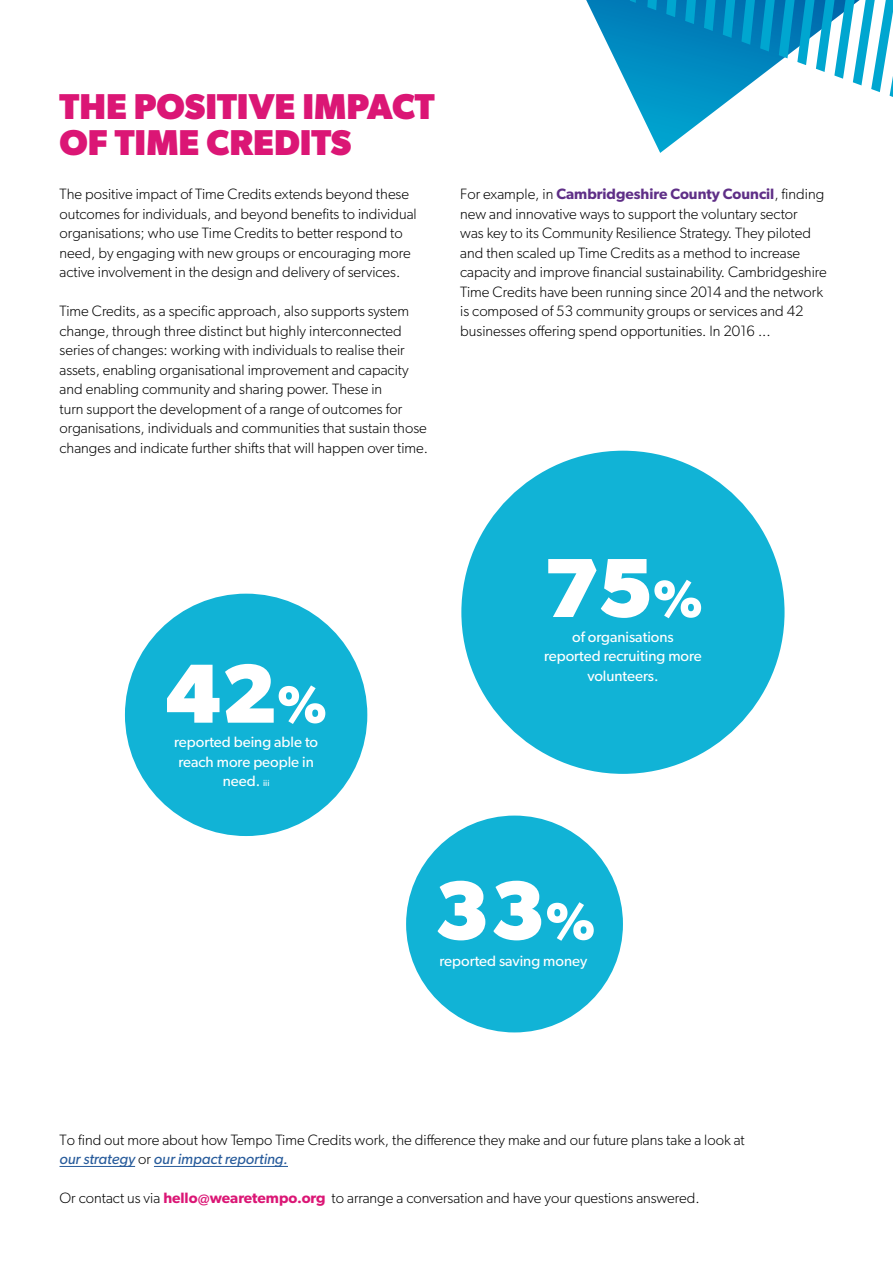
<style>
.page{position:relative;width:893px;height:1263px;background:#fff}
.page>*{position:absolute;margin:0;border:0;box-sizing:border-box;transform-origin:0 0}
.t1{font:700 84px "Gibson";color:#fff}
.t2{font:700 36px/36px "Gibson";color:#db1675}
.t3{font:300 15px/19.5px "Gibson";color:#000}
.t4{font:15px/19.5px "Gibson";color:#fff;text-align:center}
.s1{font-weight:600;color:#5f2f87}
.s2{font-size:52.5px}
.s3{font-size:9px}
.s4{font-weight:400;font-style:italic;color:#275b9b}
.s5{font-weight:600;color:#db1675}
</style>
<div class="page">
<svg style="left:586px;top:0;width:90px;height:153px"></svg>
<svg style="left:628px;top:0;width:265px;height:141px"></svg>
<div style="left:125px;top:594px;width:242px;height:242px;background:#11b3d6;border-radius:50%"></div>
<div style="left:461px;top:451px;width:323px;height:323px;background:#11b3d6;border-radius:50%"></div>
<div style="left:406px;top:815px;width:217px;height:217px;background:#11b3d6;border-radius:50%"></div>
<hr style="left:60px;top:1166px;width:75px;height:1px;background:#275b9b">
<hr style="left:154px;top:1166px;width:134px;height:1px;background:#275b9b">
<h2 class="t2" style="left:60px;top:88px;width:377px">THE POSITIVE IMPACT<br>OF TIME CREDITS</h2>
<p class="t3" style="left:60px;top:184px;width:359px">The positive impact of Time Credits extends beyond these outcomes for individuals, and beyond benefits to individual organisations; who use Time Credits to better respond to need, by engaging with new groups or encouraging more active involvement in the design and delivery of services.</p>
<p class="t3" style="left:60px;top:301px;width:370px">Time Credits, as a specific approach, also supports system change, through three distinct but highly interconnected series of changes: working with individuals to realise their assets, enabling organisational improvement and capacity and enabling community and sharing power. These in<br>turn support the development of a range of outcomes for organisations, individuals and communities that sustain those changes and indicate further shifts that will happen over time.</p>
<p class="t3" style="left:460px;top:184px;width:368px">For example, in <span class="s1">Cambridgeshire County Council</span>, finding new and innovative ways to support the voluntary sector<br>was key to its Community Resilience Strategy. They piloted and then scaled up Time Credits as a method to increase capacity and improve financial sustainability. Cambridgeshire Time Credits have been running since 2014 and the network is composed of 53 community groups or services and 42 businesses offering spend opportunities. In 2016 ...</p>
<h1 class="t1" style="left:165px;top:644px;width:163px">42<span class="s2">%</span></h1>
<p class="t4" style="left:174px;top:732px;width:145px">reported being able to reach more people in need. <span class="s3">iii</span></p>
<h1 class="t1" style="left:543px;top:538px;width:161px">75<span class="s2">%</span></h1>
<p class="t4" style="left:544px;top:627px;width:159px">of organisations reported recruiting more volunteers.</p>
<h1 class="t1" style="left:434px;top:860px;width:163px">33<span class="s2">%</span></h1>
<p class="t4" style="left:439px;top:951px;width:149px">reported saving money</p>
<p class="t3" style="left:60px;top:1130px;width:687px">To find out more about how Tempo Time Credits work, the difference they make and our future plans take a look at <span class="s4">our strategy</span> or <span class="s4">our impact reporting.</span></p>
<p class="t3" style="left:60px;top:1188px;width:642px">Or contact us via <span class="s5">hello@wearetempo.org</span> to arrange a conversation and have your questions answered.</p>
</div>
